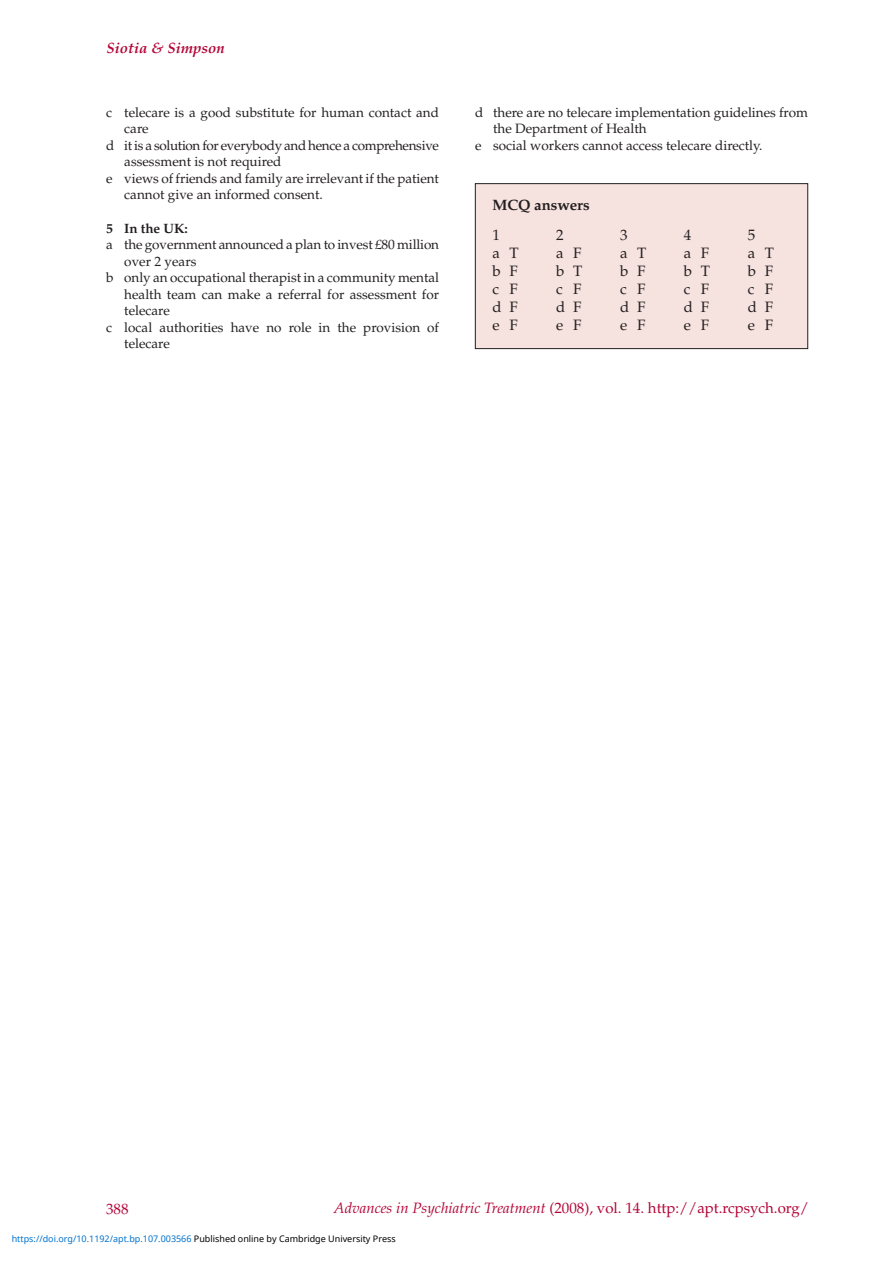
<style>
.page{position:relative;width:893px;height:1263px;background:#fff}
.page>*{position:absolute;margin:0;border:0;box-sizing:border-box;transform-origin:0 0}
.t1{font:15px "Palatino";color:#b30437}
.MCQ_T_F_table{font:15px "Palatino";color:#231f20}
.t2{font:italic 700 15px "Palatino";color:#b30437}
.MCQ_answers_title{font:700 15px "Palatino";letter-spacing:-.005em;color:#231f20}
.MCQs{font:13.5px/16.5px "Palatino";color:#231f20}
.MCQs-2{font:13.5px/16.5px "Palatino";letter-spacing:-.025em;color:#231f20}
.MCQ_question{font:700 13.5px "Palatino";letter-spacing:-.005em;color:#231f20}
.t3{font:9px "Noto Sans";color:#0172cf}
.s1{font-style:italic}
.s2{color:#000}
</style>
<div class="page">
<div style="left:475px;top:184px;width:333px;height:165px;background:#f6e2df"></div>
<div style="left:475px;top:183px;width:333px;height:166px;border:1px solid #231f20"></div>
<p class="t2" style="left:107px;top:40px;width:120px">Siotia &amp; Simpson</p>
<p class="MCQs" style="left:124px;top:104px;width:316px;text-indent:-18px">c telecare is a good substitute for human contact and care</p>
<p class="MCQs-2" style="left:124px;top:137px;width:316px;text-indent:-18px">d it is a solution for everybody and hence a comprehensive assessment is not required</p>
<p class="MCQs" style="left:124px;top:170px;width:316px;text-indent:-18px">e views of friends and family are irrelevant if the patient cannot give an informed consent.</p>
<p class="MCQ_question" style="left:106px;top:220px;width:83px">5 In the UK:</p>
<p class="MCQs" style="left:124px;top:237px;width:316px;text-indent:-18px">a the government announced a plan to invest £80 million over 2 years</p>
<p class="MCQs" style="left:124px;top:270px;width:316px;text-align:justify;text-indent:-18px">b only an occupational therapist in a community mental health team can make a referral for assessment for telecare</p>
<p class="MCQs" style="left:124px;top:319px;width:316px;text-indent:-18px">c local authorities have no role in the provision of telecare</p>
<p class="MCQs" style="left:493px;top:104px;width:316px;text-indent:-18px">d there are no telecare implementation guidelines from the Department of Health</p>
<p class="MCQs" style="left:475px;top:137px;width:289px">e social workers cannot access telecare directly.</p>
<p class="MCQ_answers_title" style="left:492px;top:196px;width:99px">MCQ answers</p>
<p class="MCQ_T_F_table" style="left:492px;top:227px;width:9px">1</p>
<p class="MCQ_T_F_table" style="left:556px;top:227px;width:9px">2</p>
<p class="MCQ_T_F_table" style="left:620px;top:227px;width:9px">3</p>
<p class="MCQ_T_F_table" style="left:684px;top:227px;width:9px">4</p>
<p class="MCQ_T_F_table" style="left:748px;top:227px;width:9px">5</p>
<p class="MCQ_T_F_table" style="left:492px;top:245px;width:28px">a T</p>
<p class="MCQ_T_F_table" style="left:556px;top:245px;width:27px">a F</p>
<p class="MCQ_T_F_table" style="left:620px;top:245px;width:28px">a T</p>
<p class="MCQ_T_F_table" style="left:684px;top:245px;width:27px">a F</p>
<p class="MCQ_T_F_table" style="left:748px;top:245px;width:28px">a T</p>
<p class="MCQ_T_F_table" style="left:492px;top:263px;width:27px">b F</p>
<p class="MCQ_T_F_table" style="left:556px;top:263px;width:28px">b T</p>
<p class="MCQ_T_F_table" style="left:620px;top:263px;width:27px">b F</p>
<p class="MCQ_T_F_table" style="left:684px;top:263px;width:28px">b T</p>
<p class="MCQ_T_F_table" style="left:748px;top:263px;width:27px">b F</p>
<p class="MCQ_T_F_table" style="left:492px;top:281px;width:27px">c F</p>
<p class="MCQ_T_F_table" style="left:556px;top:281px;width:27px">c F</p>
<p class="MCQ_T_F_table" style="left:620px;top:281px;width:27px">c F</p>
<p class="MCQ_T_F_table" style="left:684px;top:281px;width:27px">c F</p>
<p class="MCQ_T_F_table" style="left:748px;top:281px;width:27px">c F</p>
<p class="MCQ_T_F_table" style="left:492px;top:299px;width:27px">d F</p>
<p class="MCQ_T_F_table" style="left:556px;top:299px;width:27px">d F</p>
<p class="MCQ_T_F_table" style="left:620px;top:299px;width:27px">d F</p>
<p class="MCQ_T_F_table" style="left:684px;top:299px;width:27px">d F</p>
<p class="MCQ_T_F_table" style="left:748px;top:299px;width:27px">d F</p>
<p class="MCQ_T_F_table" style="left:492px;top:317px;width:27px">e F</p>
<p class="MCQ_T_F_table" style="left:556px;top:317px;width:27px">e F</p>
<p class="MCQ_T_F_table" style="left:620px;top:317px;width:27px">e F</p>
<p class="MCQ_T_F_table" style="left:684px;top:317px;width:27px">e F</p>
<p class="MCQ_T_F_table" style="left:748px;top:317px;width:27px">e F</p>
<p class="t1" style="left:106px;top:1200px;width:24px">388</p>
<p class="t1" style="left:334px;top:1199px;width:477px"><span class="s1">Advances in Psychiatric Treatment</span> (2008), vol. 14. http://apt.rcpsych.org/</p>
<p class="t3" style="left:12px;top:1232px;width:386px">https://doi.org/10.1192/apt.bp.107.003566 <span class="s2">Published online by Cambridge University Press</span></p>
</div>
